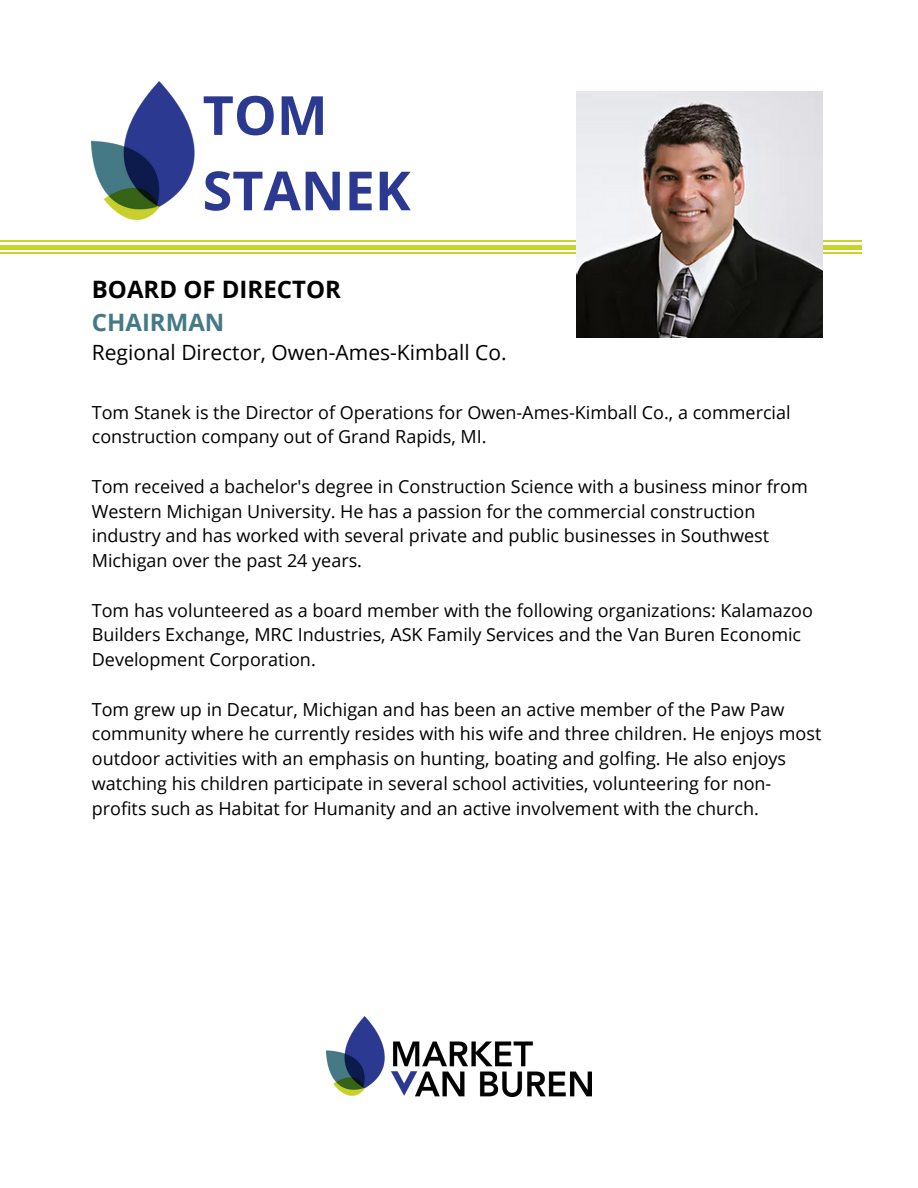
<style>
.page{position:relative;width:918px;height:1188px;background:#fff}
.page>*{position:absolute;margin:0;border:0;box-sizing:border-box;transform-origin:0 0}
.t1{font:700 54px "Open Sans";color:#2b3990}
.t2{font:700 24px "Open Sans";color:#000}
.t3{font:700 24px "Open Sans";color:#447985}
.t4{font:21px "Open Sans";color:#000}
.t5{font:18px/24.8px "Open Sans";color:#000}
</style>
<div class="page">
<img style="left:326px;top:1017px;width:266px;height:80px">
<img style="left:92px;top:82px;width:103px;height:139px">
<hr style="left:0;top:241px;width:861px;height:1px;background:#cad32b">
<hr style="left:0;top:252px;width:861px;height:2px;background:#cad32b">
<hr style="left:0;top:245px;width:861px;height:4px;background:#cad32b">
<img style="left:576px;top:92px;width:246px;height:246px">
<p class="t1" style="left:203px;top:77px;width:127px">TOM</p>
<p class="t1" style="left:203px;top:153px;width:210px">STANEK</p>
<p class="t2" style="left:92px;top:272px;width:251px">BOARD OF DIRECTOR</p>
<p class="t3" style="left:92px;top:305px;width:134px">CHAIRMAN</p>
<p class="t4" style="left:92px;top:338px;width:416px">Regional Director, Owen-Ames-Kimball Co.</p>
<p class="t5" style="left:92px;top:399px;width:700px">Tom Stanek is the Director of Operations for Owen-Ames-Kimball Co., a commercial construction company out of Grand Rapids, MI.</p>
<p class="t5" style="left:92px;top:473px;width:718px">Tom received a bachelor's degree in Construction Science with a business minor from Western Michigan University. He has a passion for the commercial construction industry and has worked with several private and public businesses in Southwest Michigan over the past 24 years.</p>
<p class="t5" style="left:92px;top:597px;width:723px">Tom has volunteered as a board member with the following organizations: Kalamazoo<br>Builders Exchange, MRC Industries, ASK Family Services and the Van Buren Economic<br>Development Corporation.</p>
<p class="t5" style="left:92px;top:696px;width:731px">Tom grew up in Decatur, Michigan and has been an active member of the Paw Paw community where he currently resides with his wife and three children. He enjoys most outdoor activities with an emphasis on hunting, boating and golfing. He also enjoys watching his children participate in several school activities, volunteering for non&shy;profits such as Habitat for Humanity and an active involvement with the church.</p>
</div>
